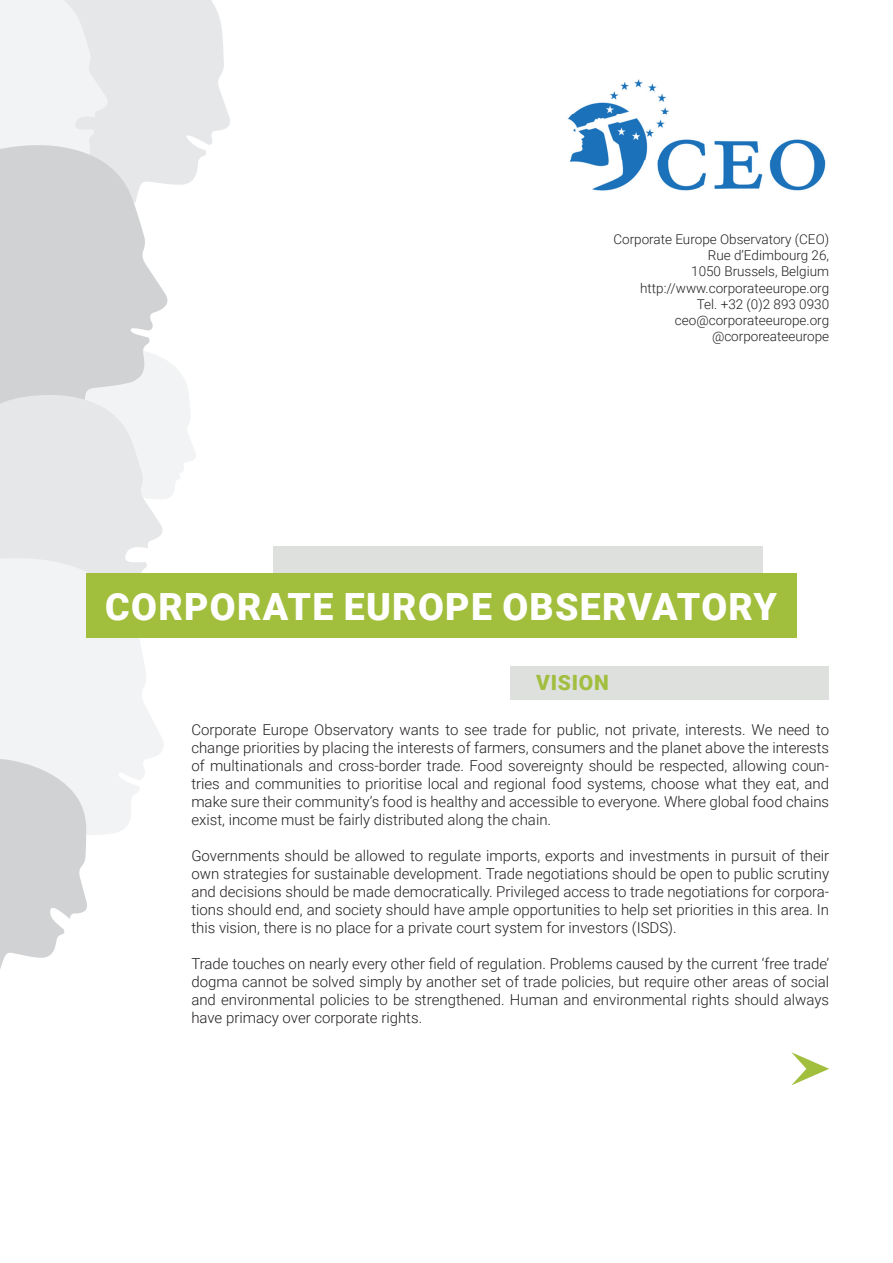
<style>
.page{position:relative;width:893px;height:1263px;background:#fff}
.page>*{position:absolute;margin:0;border:0;box-sizing:border-box;transform-origin:0 0}
.t1{font:900 37.5px "Roboto";letter-spacing:.035em;color:#fff}
.t2{font:900 21px "Roboto";letter-spacing:.035em;color:#a2be3f}
.t3{font:300 15px/18px "Roboto";color:#231f20;text-align:justify}
.t4{font:300 13.5px/16.2px "Roboto";color:#231f20;text-align:right}
</style>
<div class="page">
<svg style="left:0;top:0;width:230px;height:185px"></svg>
<svg style="left:0;top:144px;width:169px;height:202px;fill:#d1d2d4"></svg>
<svg style="left:0;top:346px;width:196px;height:211px"></svg>
<svg style="left:0;top:557px;width:163px;height:278px;fill:#f2f3f4"></svg>
<svg style="left:0;top:756px;width:88px;height:213px"></svg>
<div style="left:273px;top:546px;width:489px;height:28px;background:#dee0de"></div>
<div style="left:510px;top:666px;width:319px;height:33px;background:#dee0de"></div>
<div style="left:86px;top:573px;width:710px;height:65px;background:#a2be3d"></div>
<img style="left:568px;top:79px;width:258px;height:112px">
<svg style="left:791px;top:1052px;width:38px;height:33px"></svg>
<p class="t4" style="left:613px;top:231px;width:217px">Corporate Europe Observatory (CEO)<br>Rue d’Edimbourg 26,<br>1050 Brussels, Belgium http://www.corporateeurope.org<br>Tel. +32 (0)2 893 0930 ceo@corporateeurope.org @corporeateeurope</p>
<h1 class="t1" style="left:105px;top:580px;width:673px">CORPORATE EUROPE OBSERVATORY</h1>
<h2 class="t2" style="left:536px;top:668px;width:74px">VISION</h2>
<p class="t3" style="left:191px;top:720px;width:639px">Corporate Europe Observatory wants to see trade for public, not private, interests. We need to change priorities by placing the interests of farmers, consumers and the planet above the interests of multinationals and cross-border trade. Food sovereignty should be respected, allowing coun&shy;tries and communities to prioritise local and regional food systems, choose what they eat, and make sure their community’s food is healthy and accessible to everyone. Where global food chains exist, income must be fairly distributed along the chain.</p>
<p class="t3" style="left:191px;top:846px;width:639px">Governments should be allowed to regulate imports, exports and investments in pursuit of their own strategies for sustainable development. Trade negotiations should be open to public scrutiny and decisions should be made democratically. Privileged access to trade negotiations for corpora&shy;tions should end, and society should have ample opportunities to help set priorities in this area. In this vision, there is no place for a private court system for investors (ISDS).</p>
<p class="t3" style="left:191px;top:954px;width:639px">Trade touches on nearly every other field of regulation. Problems caused by the current ‘free trade’ dogma cannot be solved simply by another set of trade policies, but require other areas of social and environmental policies to be strengthened. Human and environmental rights should always have primacy over corporate rights.</p>
</div>
